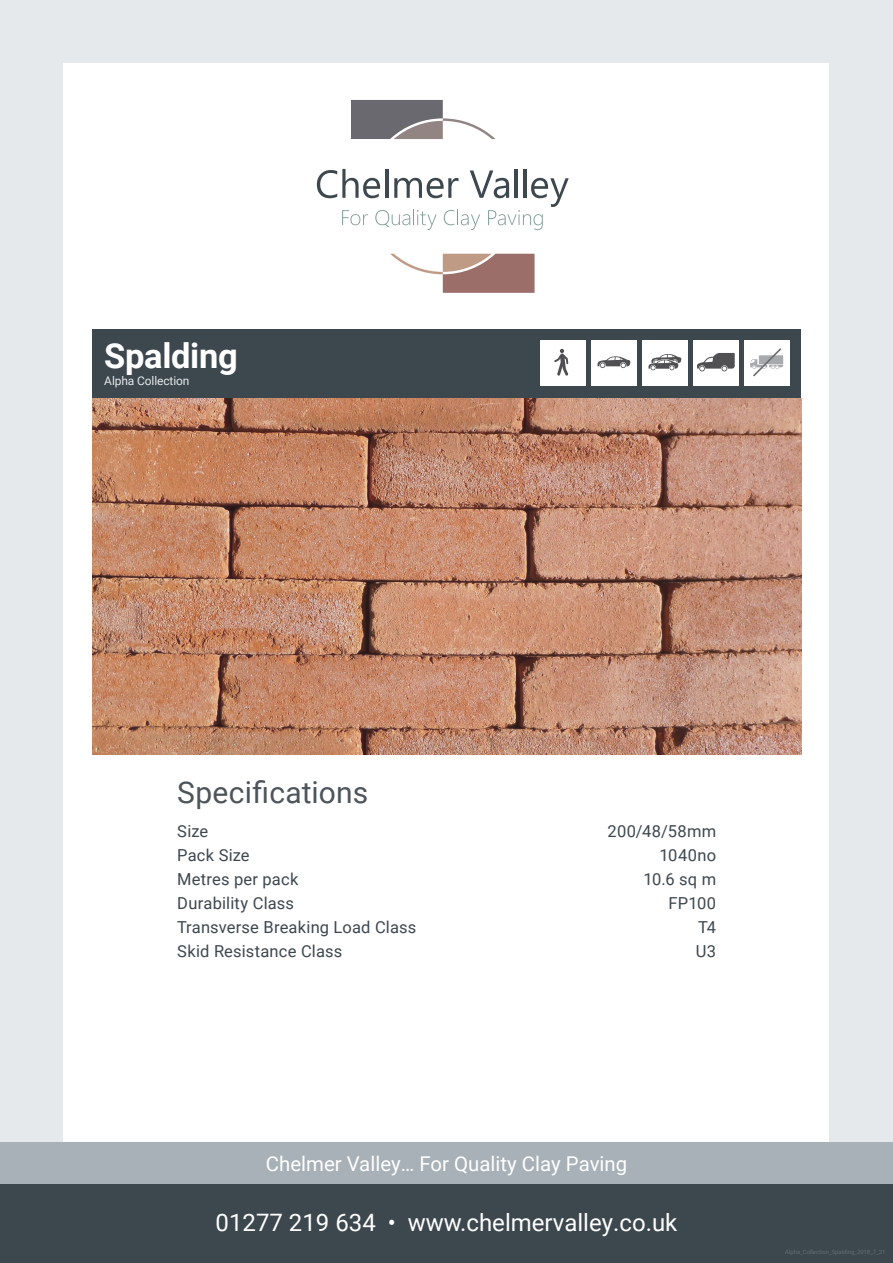
<style>
.page{position:relative;width:893px;height:1263px;background:#e6e9ec}
.page>*{position:absolute;margin:0;border:0;box-sizing:border-box;transform-origin:0 0}
.Product_Title{font:700 34.5px "Roboto";letter-spacing:-.01em;color:#fff}
.t1{font:30px "Roboto";letter-spacing:.01em;color:#4d545a}
.t2{font:24px "Roboto";color:#fff}
.t3{font:20.4px "Roboto";color:#fff}
.t4{font:16.5px "Roboto";letter-spacing:.01em;color:#3d474e}
.Range_Title{font:12px "Roboto";letter-spacing:-.01em;color:#e6e9ec}
</style>
<div class="page">
<div style="left:64px;top:64px;width:765px;height:1135px;background:#fff"></div>
<svg style="left:317px;top:169px;width:252px;height:61px"></svg>
<svg style="left:390px;top:254px;width:145px;height:39px"></svg>
<svg style="left:351px;top:100px;width:144px;height:39px"></svg>
<div style="left:93px;top:330px;width:708px;height:69px;background:#3d474e"></div>
<img style="left:93px;top:399px;width:708px;height:356px">
<div style="left:0;top:1184px;width:893px;height:79px;background:#3d474e"></div>
<div style="left:0;top:1143px;width:893px;height:41px;background:#a8b1b7"></div>
<div style="left:540px;top:340px;width:45px;height:45px;background:#fff"></div>
<svg style="left:554px;top:349px;width:14px;height:27px"></svg>
<div style="left:591px;top:340px;width:45px;height:45px;background:#fff"></div>
<svg style="left:597px;top:356px;width:33px;height:12px"></svg>
<div style="left:642px;top:340px;width:45px;height:45px;background:#fff"></div>
<svg style="left:648px;top:354px;width:33px;height:16px"></svg>
<div style="left:693px;top:340px;width:45px;height:45px;background:#fff"></div>
<svg style="left:697px;top:353px;width:38px;height:18px"></svg>
<div style="left:744px;top:340px;width:45px;height:45px;background:#fff"></div>
<svg style="left:750px;top:348px;width:33px;height:29px"></svg>
<p class="Product_Title" style="left:104px;top:331px;width:135px">Spalding</p>
<p class="Range_Title" style="left:104px;top:373px;width:87px">Alpha Collection</p>
<p class="t1" style="left:177px;top:772px;width:192px">Specifications</p>
<p class="t4" style="left:177px;top:819px;width:33px">Size</p>
<p class="t4" style="left:177px;top:843px;width:74px">Pack Size</p>
<p class="t4" style="left:177px;top:867px;width:123px">Metres per pack</p>
<p class="t4" style="left:177px;top:891px;width:118px">Durability Class</p>
<p class="t4" style="left:177px;top:915px;width:241px">Transverse Breaking Load Class</p>
<p class="t4" style="left:177px;top:939px;width:167px">Skid Resistance Class</p>
<p class="t4" style="left:608px;top:819px;width:110px">200/48/58mm</p>
<p class="t4" style="left:660px;top:843px;width:58px">1040no</p>
<p class="t4" style="left:643px;top:867px;width:74px">10.6 sq m</p>
<p class="t4" style="left:669px;top:891px;width:49px">FP100</p>
<p class="t4" style="left:698px;top:915px;width:20px">T4</p>
<p class="t4" style="left:696px;top:939px;width:22px">U3</p>
<p class="t3" style="left:266px;top:1150px;width:363px">Chelmer Valley… For Quality Clay Paving</p>
<p class="t2" style="left:216px;top:1205px;width:463px">01277 219 634 • www.chelmervalley.co.uk</p>
</div>
